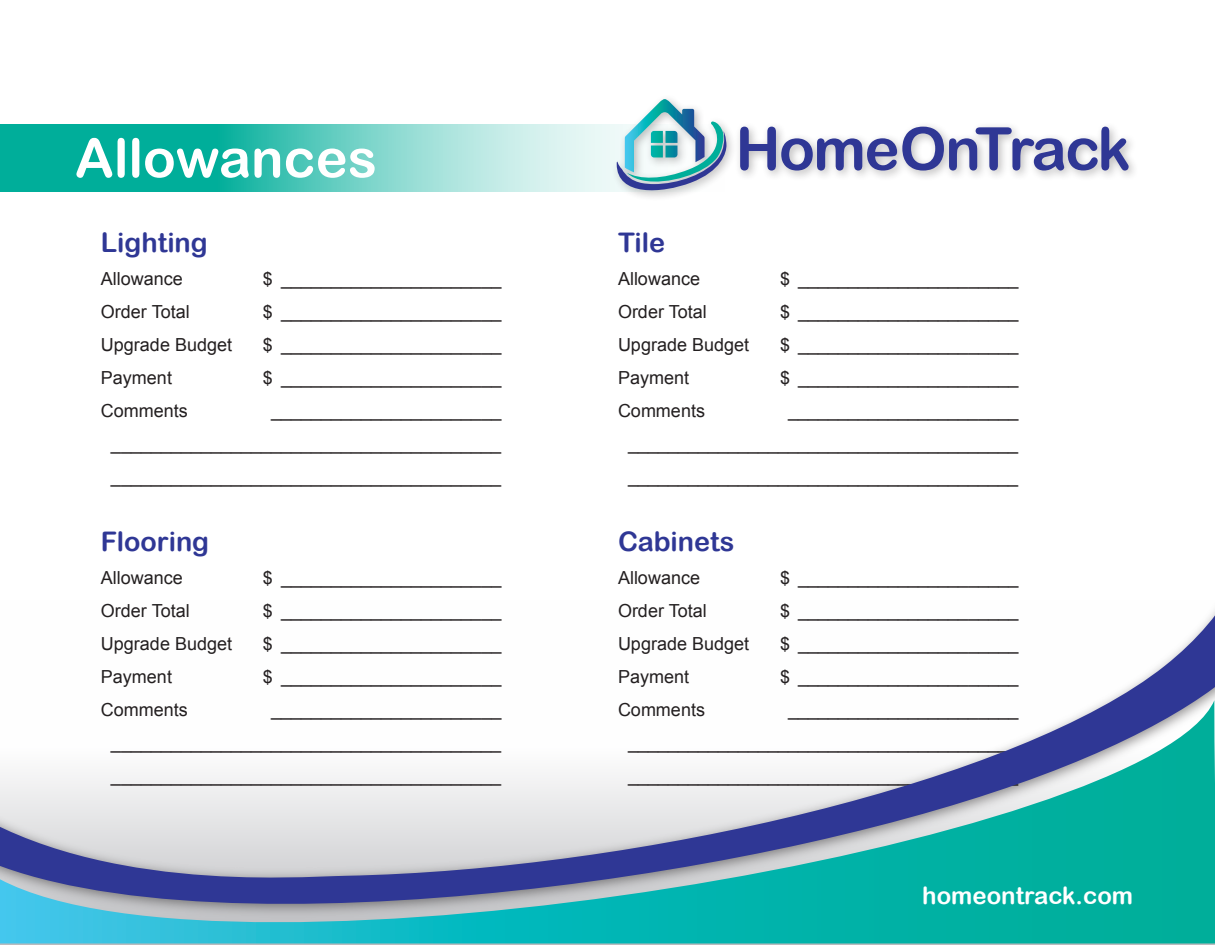
<style>
.page{position:relative;width:1215px;height:945px;background:#fff}
.page>*{position:absolute;margin:0;border:0;box-sizing:border-box;transform-origin:0 0}
.t1{font:54px "Arial Rounded MT Bold";color:#fff}
.t2{font:27px "Arial Rounded MT Bold";color:#2f3795}
.t3{font:24px "Arial Rounded MT Bold";color:#fff}
.t4{font:18px "Arial";color:#231f20}
</style>
<div class="page">
<svg style="left:0;top:124px;width:611px;height:68px;background:#5bcabd"></svg>
<div style="left:611px;top:93px;width:528px;height:108px;background:#231f20;opacity:.3"></div>
<svg style="left:740px;top:127px;width:389px;height:44px"></svg>
<svg style="left:617px;top:99px;width:110px;height:98px"></svg>
<svg style="left:1107px;top:609px;width:108px;height:91px"></svg>
<svg style="left:0;top:700px;width:1215px;height:245px"></svg>
<p class="t1" style="left:75px;top:126px;width:304px">Allowances</p>
<p class="t2" style="left:101px;top:227px;width:108px">Lighting</p>
<p class="t4" style="left:101px;top:267px;width:84px">Allowance</p>
<p class="t4" style="left:263px;top:267px;width:240px">$ ______________________</p>
<p class="t4" style="left:101px;top:300px;width:90px">Order Total</p>
<p class="t4" style="left:263px;top:300px;width:240px">$ ______________________</p>
<p class="t4" style="left:101px;top:333px;width:133px">Upgrade Budget</p>
<p class="t4" style="left:263px;top:333px;width:240px">$ ______________________</p>
<p class="t4" style="left:101px;top:366px;width:73px">Payment</p>
<p class="t4" style="left:263px;top:366px;width:240px">$ ______________________</p>
<p class="t4" style="left:101px;top:399px;width:89px">Comments</p>
<p class="t4" style="left:271px;top:399px;width:232px">_______________________</p>
<p class="t4" style="left:111px;top:432px;width:392px">_______________________________________</p>
<p class="t4" style="left:111px;top:465px;width:392px">_______________________________________</p>
<p class="t2" style="left:101px;top:526px;width:110px">Flooring</p>
<p class="t4" style="left:101px;top:566px;width:84px">Allowance</p>
<p class="t4" style="left:263px;top:566px;width:240px">$ ______________________</p>
<p class="t4" style="left:101px;top:599px;width:90px">Order Total</p>
<p class="t4" style="left:263px;top:599px;width:240px">$ ______________________</p>
<p class="t4" style="left:101px;top:632px;width:133px">Upgrade Budget</p>
<p class="t4" style="left:263px;top:632px;width:240px">$ ______________________</p>
<p class="t4" style="left:101px;top:665px;width:73px">Payment</p>
<p class="t4" style="left:263px;top:665px;width:240px">$ ______________________</p>
<p class="t4" style="left:101px;top:698px;width:89px">Comments</p>
<p class="t4" style="left:271px;top:698px;width:232px">_______________________</p>
<p class="t4" style="left:111px;top:731px;width:392px">_______________________________________</p>
<p class="t4" style="left:111px;top:764px;width:392px">_______________________________________</p>
<p class="t2" style="left:618px;top:227px;width:49px">Tile</p>
<p class="t4" style="left:618px;top:267px;width:84px">Allowance</p>
<p class="t4" style="left:780px;top:267px;width:240px">$ ______________________</p>
<p class="t4" style="left:618px;top:300px;width:90px">Order Total</p>
<p class="t4" style="left:780px;top:300px;width:240px">$ ______________________</p>
<p class="t4" style="left:618px;top:333px;width:133px">Upgrade Budget</p>
<p class="t4" style="left:780px;top:333px;width:240px">$ ______________________</p>
<p class="t4" style="left:618px;top:366px;width:73px">Payment</p>
<p class="t4" style="left:780px;top:366px;width:240px">$ ______________________</p>
<p class="t4" style="left:618px;top:399px;width:89px">Comments</p>
<p class="t4" style="left:788px;top:399px;width:232px">_______________________</p>
<p class="t4" style="left:628px;top:432px;width:392px">_______________________________________</p>
<p class="t4" style="left:628px;top:465px;width:392px">_______________________________________</p>
<p class="t2" style="left:618px;top:526px;width:118px">Cabinets</p>
<p class="t4" style="left:618px;top:566px;width:84px">Allowance</p>
<p class="t4" style="left:780px;top:566px;width:240px">$ ______________________</p>
<p class="t4" style="left:618px;top:599px;width:90px">Order Total</p>
<p class="t4" style="left:780px;top:599px;width:240px">$ ______________________</p>
<p class="t4" style="left:618px;top:632px;width:133px">Upgrade Budget</p>
<p class="t4" style="left:780px;top:632px;width:240px">$ ______________________</p>
<p class="t4" style="left:618px;top:665px;width:73px">Payment</p>
<p class="t4" style="left:780px;top:665px;width:240px">$ ______________________</p>
<p class="t4" style="left:618px;top:698px;width:89px">Comments</p>
<p class="t4" style="left:788px;top:698px;width:232px">_______________________</p>
<p class="t4" style="left:628px;top:731px;width:392px">_______________________________________</p>
<p class="t4" style="left:628px;top:764px;width:392px">_______________________________________</p>
<p class="t3" style="left:922px;top:881px;width:212px">homeontrack.com</p>
</div>
